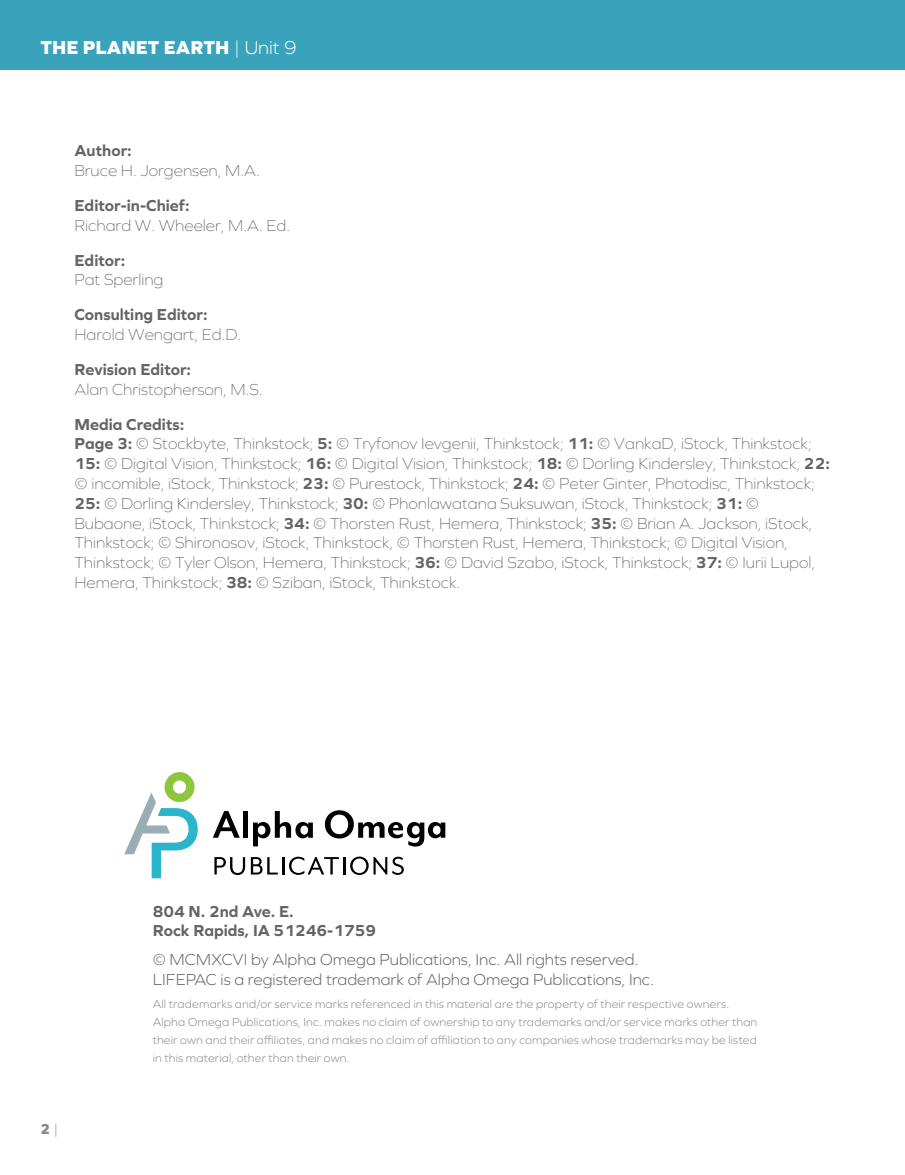
<style>
.page{position:relative;width:905px;height:1175px;background:#fff}
.page>*{position:absolute;margin:0;border:0;box-sizing:border-box;transform-origin:0 0}
.t1{font:800 19.5px "Graphie";color:#fff}
.t2{font:200 16.5px/19.8px "Graphie";color:#636466}
.t3{font:300 16.5px/19.8px "Graphie";color:#636466}
.t4{font:700 16.5px/19.8px "Graphie";color:#636466}
.t5{font:800 15px "Graphie";color:#87898c}
.t6{font:300 12px/18px "Graphie";letter-spacing:.015em;color:#87898c}
.s1{font-weight:300}
.s2{font-weight:700}
</style>
<div class="page">
<svg style="left:124px;top:772px;width:74px;height:106px"></svg>
<svg style="left:213px;top:811px;width:27px;height:26px"></svg>
<div style="left:243px;top:811px;width:5px;height:26px;background:#000"></div>
<svg style="left:253px;top:811px;width:60px;height:35px"></svg>
<svg style="left:325px;top:810px;width:120px;height:36px"></svg>
<svg style="left:214px;top:857px;width:31px;height:18px"></svg>
<svg style="left:251px;top:856px;width:153px;height:19px"></svg>
<div style="left:0;top:0;width:904px;height:69px;background:#3aa3bc"></div>
<p class="t1" style="left:40px;top:36px;width:258px">THE PLANET EARTH <span class="s1">| Unit 9</span></p>
<p class="t4" style="left:74px;top:141px;width:59px">Author:</p>
<p class="t2" style="left:74px;top:160px;width:187px">Bruce H. Jorgensen, M.A.</p>
<p class="t4" style="left:74px;top:195px;width:117px">Editor-in-Chief:</p>
<p class="t2" style="left:74px;top:215px;width:217px">Richard W. Wheeler, M.A. Ed.</p>
<p class="t4" style="left:74px;top:250px;width:52px">Editor:</p>
<p class="t2" style="left:74px;top:270px;width:91px">Pat Sperling</p>
<p class="t4" style="left:74px;top:304px;width:135px">Consulting Editor:</p>
<p class="t2" style="left:74px;top:324px;width:168px">Harold Wengart, Ed.D.</p>
<p class="t4" style="left:74px;top:359px;width:118px">Revision Editor:</p>
<p class="t2" style="left:74px;top:379px;width:190px">Alan Christopherson, M.S.</p>
<p class="t2" style="left:74px;top:414px;width:757px"><span class="s2">Media Credits:<br>Page 3:</span> © Stockbyte, Thinkstock; <span class="s2">5:</span> © Tryfonov Ievgenii, Thinkstock; <span class="s2">11:</span> © VankaD, iStock, Thinkstock; <span class="s2">15:</span> © Digital Vision, Thinkstock; <span class="s2">16:</span> © Digital Vision, Thinkstock; <span class="s2">18:</span> © Dorling Kindersley, Thinkstock; <span class="s2">22: </span>© incomible, iStock, Thinkstock; <span class="s2">23:</span> © Purestock, Thinkstock; <span class="s2">24:</span> © Peter Ginter, Photodisc, Thinkstock; <span class="s2">25:</span> © Dorling Kindersley, Thinkstock; <span class="s2">30:</span> © Phonlawatana Suksuwan, iStock, Thinkstock; <span class="s2">31:</span> © Bubaone, iStock, Thinkstock; <span class="s2">34:</span> © Thorsten Rust, Hemera, Thinkstock; <span class="s2">35:</span> © Brian A. Jackson, iStock, Thinkstock; © Shironosov, iStock, Thinkstock, © Thorsten Rust, Hemera, Thinkstock; © Digital Vision, Thinkstock; © Tyler Olson, Hemera, Thinkstock; <span class="s2">36:</span> © David Szabo, iStock, Thinkstock; <span class="s2">37:</span> © Iurii Lupol, Hemera, Thinkstock; <span class="s2">38:</span> © Sziban, iStock, Thinkstock.</p>
<p class="t5" style="left:40px;top:1120px;width:20px">2<span class="s1">|</span></p>
<p class="t4" style="left:153px;top:900px;width:225px">804 N. 2nd Ave. E.<br>Rock Rapids, IA 51246-1759</p>
<p class="t3" style="left:153px;top:949px;width:502px">© MCMXCVI by Alpha Omega Publications, Inc. All rights reserved.<br>LIFEPAC is a registered trademark of Alpha Omega Publications, Inc.</p>
<p class="t6" style="left:153px;top:995px;width:606px">All trademarks and/or service marks referenced in this material are the property of their respective owners.<br>Alpha Omega Publications, Inc. makes no claim of ownership to any trademarks and/or service marks other than their own and their affiliates, and makes no claim of affiliation to any companies whose trademarks may be listed in this material, other than their own.</p>
</div>
